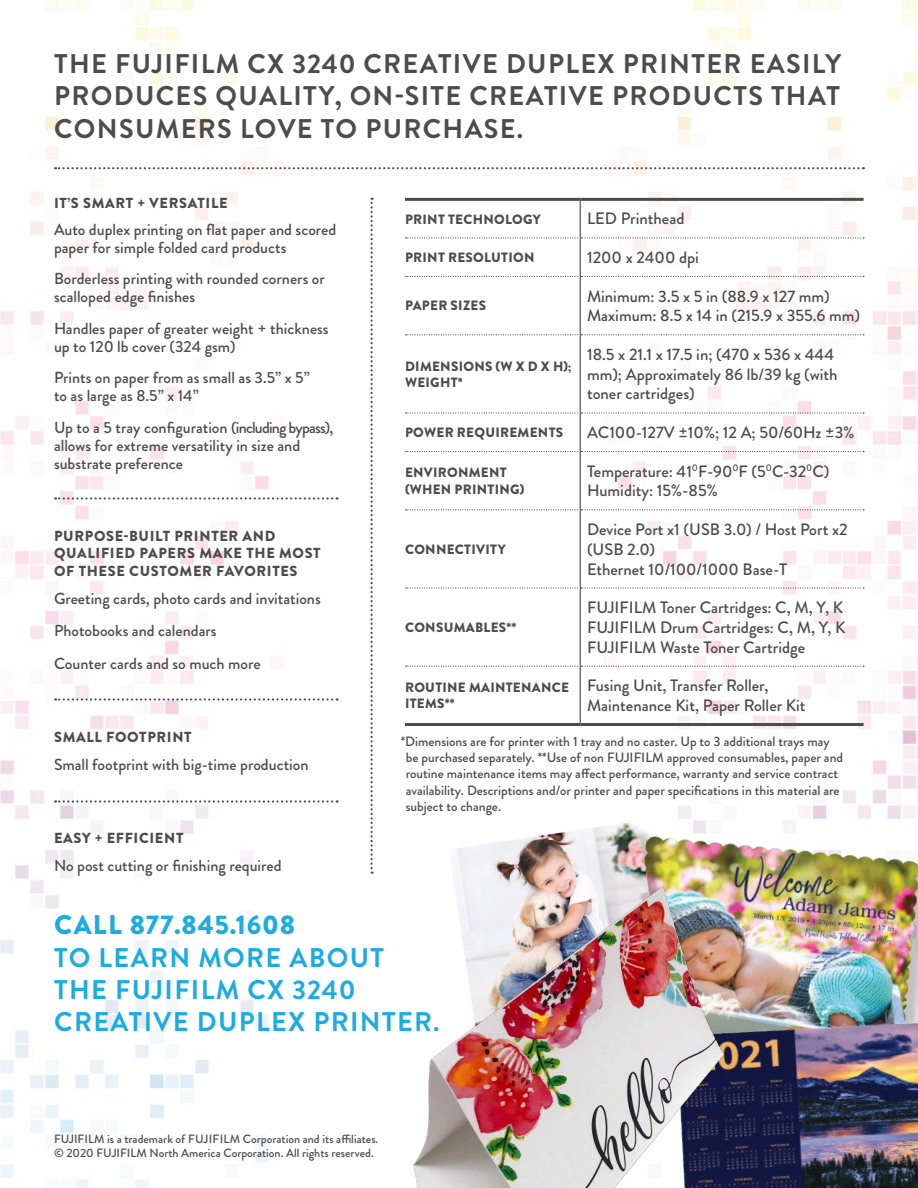
<style>
.page{position:relative;width:918px;height:1188px;background:#fff}
.page>*{position:absolute;margin:0;border:0;box-sizing:border-box;transform-origin:0 0}
.t1{font:700 27px/32.4px "Brandon Grotesque";letter-spacing:.05em;color:#4e4b4c;text-align:justify}
.t2{font:700 27px/32.4px "Brandon Grotesque";letter-spacing:.05em;color:#1dabe0}
.t3{font:900 27px "Brandon Grotesque";letter-spacing:.03em;color:#1dabe0}
.t4{font:500 16.5px/19.8px "Brandon Grotesque";color:#4e4b4c}
.t5{font:500 16.05px/18px "Brandon Grotesque";color:#4e4b4c}
.t6{font:900 14.55px/17.4px "Brandon Grotesque";letter-spacing:.045em;color:#4e4b4c}
.t7{font:500 13.5px/16.2px "Brandon Grotesque";color:#4e4b4c}
.t8{font:900 13.5px/16.2px "Brandon Grotesque";letter-spacing:.02em;color:#4e4b4c}
.t9{font:500 12px/14.4px "Brandon Grotesque";color:#4e4b4c}
</style>
<div class="page">
<img style="left:469px;top:0;width:449px;height:798px">
<img style="left:0;top:0;width:447px;height:1188px">
<svg style="left:55px;top:167px;width:809px;height:2px"></svg>
<svg style="left:371px;top:198px;width:2px;height:676px"></svg>
<svg style="left:55px;top:497px;width:283px;height:3px"></svg>
<hr style="left:580px;top:201px;width:1px;height:36px;background:#737274">
<hr style="left:580px;top:238px;width:1px;height:38px;background:#737274">
<hr style="left:580px;top:277px;width:1px;height:57px;background:#737274">
<hr style="left:580px;top:335px;width:1px;height:77px;background:#737274">
<hr style="left:580px;top:414px;width:1px;height:37px;background:#737274">
<hr style="left:580px;top:452px;width:1px;height:57px;background:#737274">
<hr style="left:580px;top:510px;width:1px;height:77px;background:#737274">
<hr style="left:580px;top:589px;width:1px;height:77px;background:#737274">
<hr style="left:580px;top:667px;width:1px;height:56px;background:#737274">
<hr style="left:405px;top:198px;width:175px;height:3px;background:#4e4b4c">
<hr style="left:580px;top:198px;width:284px;height:3px;background:#4e4b4c">
<hr style="left:405px;top:723px;width:175px;height:3px;background:#4e4b4c">
<hr style="left:580px;top:723px;width:284px;height:3px;background:#4e4b4c">
<svg style="left:406px;top:237px;width:458px;height:1px"></svg>
<svg style="left:406px;top:276px;width:458px;height:1px"></svg>
<svg style="left:406px;top:334px;width:458px;height:1px"></svg>
<svg style="left:406px;top:412px;width:458px;height:2px"></svg>
<svg style="left:406px;top:451px;width:458px;height:1px"></svg>
<svg style="left:406px;top:509px;width:458px;height:1px"></svg>
<svg style="left:406px;top:587px;width:458px;height:2px"></svg>
<svg style="left:406px;top:666px;width:458px;height:1px"></svg>
<svg style="left:55px;top:698px;width:283px;height:3px"></svg>
<svg style="left:55px;top:800px;width:283px;height:3px"></svg>
<img style="left:627px;top:798px;width:291px;height:200px">
<img style="left:452px;top:823px;width:224px;height:51px">
<img style="left:758px;top:998px;width:160px;height:190px">
<img style="left:390px;top:874px;width:368px;height:314px">
<h1 class="t1" style="left:54px;top:48px;width:789px">THE FUJIFILM CX 3240 CREATIVE DUPLEX PRINTER EASILY PRODUCES QUALITY, ON-SITE CREATIVE PRODUCTS THAT CONSUMERS LOVE TO PURCHASE.</h1>
<p class="t6" style="left:54px;top:195px;width:175px">IT’S SMART + VERSATILE</p>
<p class="t5" style="left:54px;top:221px;width:284px">Auto duplex printing on flat paper and scored paper for simple folded card products</p>
<p class="t5" style="left:54px;top:270px;width:272px">Borderless printing with rounded corners or scalloped edge finishes</p>
<p class="t5" style="left:54px;top:320px;width:276px">Handles paper of greater weight + thickness up to 120 lb cover (324 gsm)</p>
<p class="t5" style="left:54px;top:369px;width:257px">Prints on paper from as small as 3.5” x 5” to as large as 8.5” x 14”</p>
<p class="t5" style="left:54px;top:419px;width:281px">Up to a 5 tray configuration (including bypass), allows for extreme versatility in size and substrate preference</p>
<p class="t6" style="left:54px;top:527px;width:268px">PURPOSE-BUILT PRINTER AND<br>QUALIFIED PAPERS MAKE THE MOST<br>OF THESE CUSTOMER FAVORITES</p>
<p class="t5" style="left:54px;top:582px;width:268px;line-height:32.7px">Greeting cards, photo cards and invitations<br>Photobooks and calendars<br>Counter cards and so much more</p>
<p class="t6" style="left:54px;top:728px;width:139px">SMALL FOOTPRINT</p>
<p class="t5" style="left:54px;top:755px;width:256px">Small footprint with big-time production</p>
<p class="t6" style="left:54px;top:830px;width:131px">EASY + EFFICIENT</p>
<p class="t5" style="left:54px;top:857px;width:229px">No post cutting or finishing required</p>
<p class="t8" style="left:405px;top:211px;width:137px">PRINT TECHNOLOGY</p>
<p class="t4" style="left:587px;top:209px;width:99px">LED Printhead</p>
<p class="t8" style="left:405px;top:249px;width:131px">PRINT RESOLUTION</p>
<p class="t4" style="left:587px;top:248px;width:113px">1200 x 2400 dpi</p>
<p class="t8" style="left:405px;top:298px;width:83px">PAPER SIZES</p>
<p class="t4" style="left:587px;top:286px;width:275px">Minimum: 3.5 x 5 in (88.9 x 127 mm)<br>Maximum: 8.5 x 14 in (215.9 x 355.6 mm)</p>
<p class="t8" style="left:405px;top:358px;width:168px">DIMENSIONS (W X D X H);<br>WEIGHT*</p>
<p class="t4" style="left:587px;top:345px;width:252px">18.5 x 21.1 x 17.5 in; (470 x 536 x 444 mm); Approximately 86 lb/39 kg (with toner cartridges)</p>
<p class="t8" style="left:405px;top:424px;width:160px">POWER REQUIREMENTS</p>
<p class="t4" style="left:587px;top:423px;width:269px">AC100-127V ±10%; 12 A; 50/60Hz ±3%</p>
<p class="t8" style="left:405px;top:465px;width:121px">ENVIRONMENT (WHEN PRINTING)</p>
<p class="t4" style="left:587px;top:461px;width:244px">Temperature: 41<sup>0</sup>F-90<sup>0</sup>F (5<sup>0</sup>C-32<sup>0</sup>C)<br>Humidity: 15%-85%</p>
<p class="t8" style="left:405px;top:541px;width:102px">CONNECTIVITY</p>
<p class="t8" style="left:405px;top:619px;width:113px">CONSUMABLES**</p>
<p class="t4" style="left:587px;top:520px;width:262px">Device Port x1 (USB 3.0) / Host Port x2 (USB 2.0)<br>Ethernet 10/100/1000 Base-T</p>
<p class="t4" style="left:587px;top:598px;width:260px">FUJIFILM Toner Cartridges: C, M, Y, K<br>FUJIFILM Drum Cartridges: C, M, Y, K<br>FUJIFILM Waste Toner Cartridge</p>
<p class="t8" style="left:405px;top:679px;width:165px">ROUTINE MAINTENANCE<br>ITEMS**</p>
<p class="t4" style="left:587px;top:676px;width:220px">Fusing Unit, Transfer Roller,<br>Maintenance Kit, Paper Roller Kit</p>
<p class="t7" style="left:406px;top:733px;width:439px;text-indent:-5px">*Dimensions are for printer with 1 tray and no caster. Up to 3 additional trays may be purchased separately. **Use of non FUJIFILM approved consumables, paper and routine maintenance items may affect performance, warranty and service contract availability. Descriptions and/or printer and paper specifications in this material are subject to change.</p>
<h1 class="t3" style="left:54px;top:906px;width:242px">CALL 877.845.1608</h1>
<h1 class="t2" style="left:54px;top:941px;width:387px">TO LEARN MORE ABOUT<br>THE FUJIFILM CX 3240<br>CREATIVE DUPLEX PRINTER.</h1>
<p class="t9" style="left:54px;top:1132px;width:326px">FUJIFILM is a trademark of FUJIFILM Corporation and its affiliates. © 2020 FUJIFILM North America Corporation. All rights reserved.</p>
</div>
